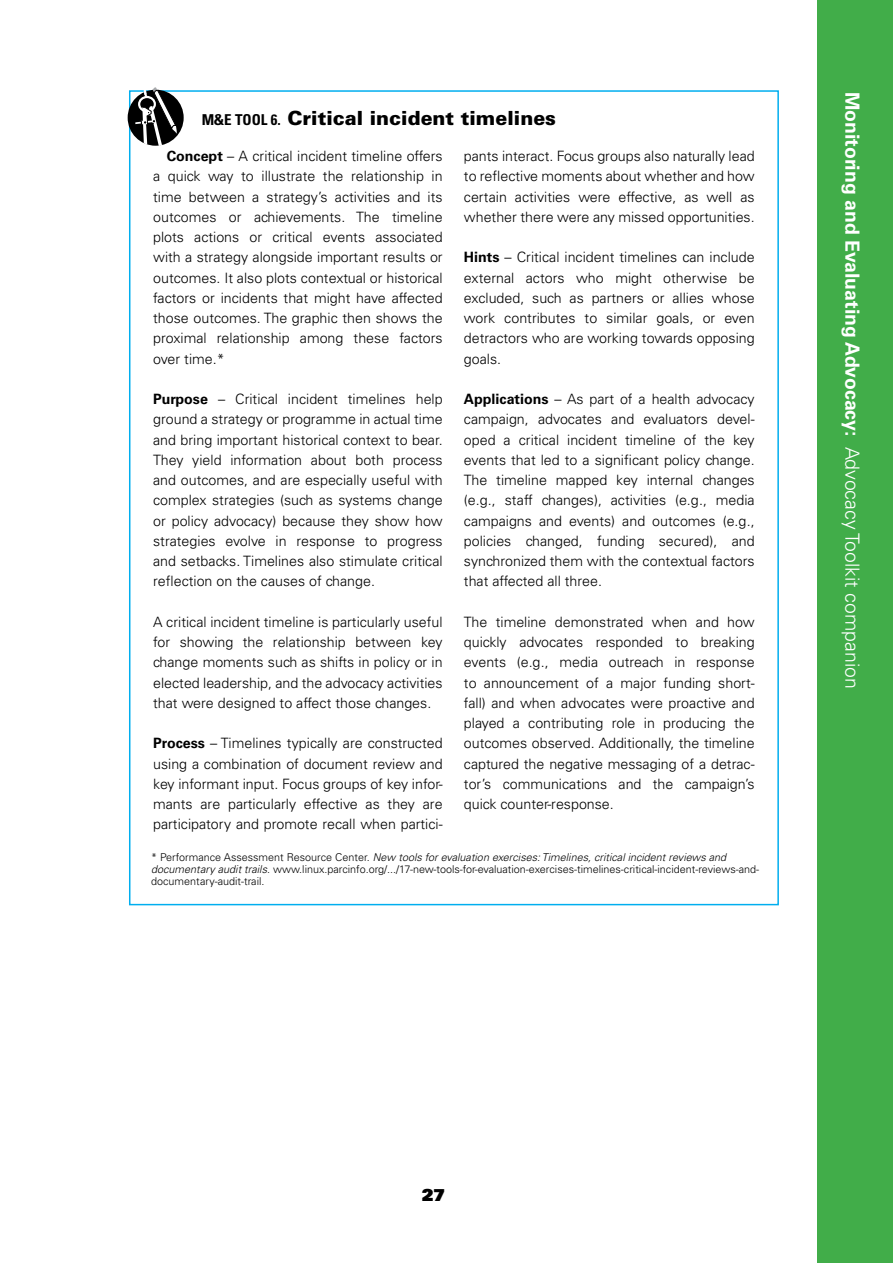
<style>
.page{position:relative;width:893px;height:1263px;background:#fff}
.page>*{position:absolute;margin:0;border:0;box-sizing:border-box;transform-origin:0 0}
.t1{font:700 19.65px "News Gothic";color:#000}
.t2{font:800 19.65px "Franklin Gothic";color:#000}
.t3{font:700 19.5px "Univers";color:#fff}
.t4{font:900 19.5px "Univers";color:#000}
.t5{font:900 16.5px "Univers";color:#000}
.t6{font:700 condensed 15px "Univers";color:#000}
.t7{font:300 14.25px/20.2px "Univers";color:#000;text-align:justify}
.t8{font:300 10.8px/12px "Univers";color:#000}
.s1{font-weight:700;font-stretch:condensed;font-size:15px}
.s2{font-weight:700}
.s3{font-family:"Franklin Gothic";font-weight:800}
.s4{font-family:"Trade Gothic"}
.s5{font-family:"Myriad Pro";font-weight:600}
.s6{font-family:"News Gothic";font-weight:700}
.s7{font-style:italic}
.s8{font-weight:300}
</style>
<div class="page">
<div style="left:818px;top:0;width:75px;height:1263px;background:#41ad49"></div>
<svg style="left:129px;top:90px;width:650px;height:816px"></svg>
<svg style="left:128px;top:87px;width:56px;height:59px"></svg>
<p class="t6" style="left:202px;top:111px;width:50px">M&amp;E TOOL</p>
<h2 class="t4" style="left:271px;top:106px;width:287px"><span class="s1">6.</span> Critical incident timelines</h2>
<p class="t7" style="left:153px;top:146px;width:291px;text-indent:13px"><span class="s2">Concept</span> – A critical incident timeline offers a quick way to illustrate the relationship in time between a strategy’s activities and its outcomes or achievements. The timeline plots actions or critical events associated with a strategy alongside important results or outcomes. It also plots contextual or historical factors or incidents that might have affected those outcomes. The graphic then shows the proximal relationship among these factors over time.*</p>
<p class="t7" style="left:153px;top:389px;width:291px"><span class="s2">Purpose</span> – Critical incident timelines help ground a strategy or programme in actual time and bring important historical context to bear.<br>They yield information about both process and outcomes, and are especially useful with complex strategies (such as systems change or policy advocacy) because they show how strategies evolve in response to progress and setbacks. Timelines also stimulate critical reflection on the causes of change.</p>
<p class="t7" style="left:153px;top:612px;width:291px">A critical incident timeline is particularly useful for showing the relationship between key change moments such as shifts in policy or in elected leadership, and the advocacy activities that were designed to affect those changes.</p>
<p class="t7" style="left:153px;top:733px;width:291px"><span class="s2">Process</span> – Timelines typically are constructed using a combination of document review and key informant input. Focus groups of key infor&shy;mants are particularly effective as they are participatory and promote recall when partici-</p>
<h1 class="t1" style="left:315px;top:162px;width:78px">*<span class="s3">*</span><span class="s4">*</span><span class="s5">*</span>****</h1>
<h1 class="t2" style="left:413px;top:424px;width:34px">! <span class="s6">!</span></h1>
<p class="t7" style="left:464px;top:146px;width:292px">pants interact. Focus groups also naturally lead to reflective moments about whether and how certain activities were effective, as well as whether there were any missed opportunities.</p>
<p class="t7" style="left:464px;top:247px;width:292px"><span class="s2">Hints</span> – Critical incident timelines can include external actors who might otherwise be excluded, such as partners or allies whose work contributes to similar goals, or even detractors who are working towards opposing goals.</p>
<p class="t7" style="left:464px;top:389px;width:292px"><span class="s2">Applications</span> – As part of a health advocacy campaign, advocates and evaluators devel&shy;oped a critical incident timeline of the key events that led to a significant policy change.<br>The timeline mapped key internal changes (e.g., staff changes), activities (e.g., media campaigns and events) and outcomes (e.g., policies changed, funding secured), and synchronized them with the contextual factors that affected all three.</p>
<p class="t7" style="left:464px;top:612px;width:292px">The timeline demonstrated when and how quickly advocates responded to breaking events (e.g., media outreach in response to announcement of a major funding short&shy;fall) and when advocates were proactive and played a contributing role in producing the outcomes observed. Additionally, the timeline captured the negative messaging of a detrac&shy;tor’s communications and the campaign’s quick counter-response.</p>
<p class="t8" style="left:151px;top:851px;width:609px">* Performance Assessment Resource Center. <span class="s7">New tools for evaluation exercises: Timelines, critical incident reviews and documentary audit trails</span>. www.linux.parcinfo.org/.../17-new-tools-for-evaluation-exercises-timelines-critical-incident-reviews-and&shy;documentary-audit-trail.</p>
<h2 class="t3" style="left:864px;top:92px;width:598px;rotate:90deg">Monitoring and Evaluating Advocacy: <span class="s8">Advocacy Toolkit companion</span></h2>
<p class="t5" style="left:422px;top:1185px;width:25px">27</p>
</div>
